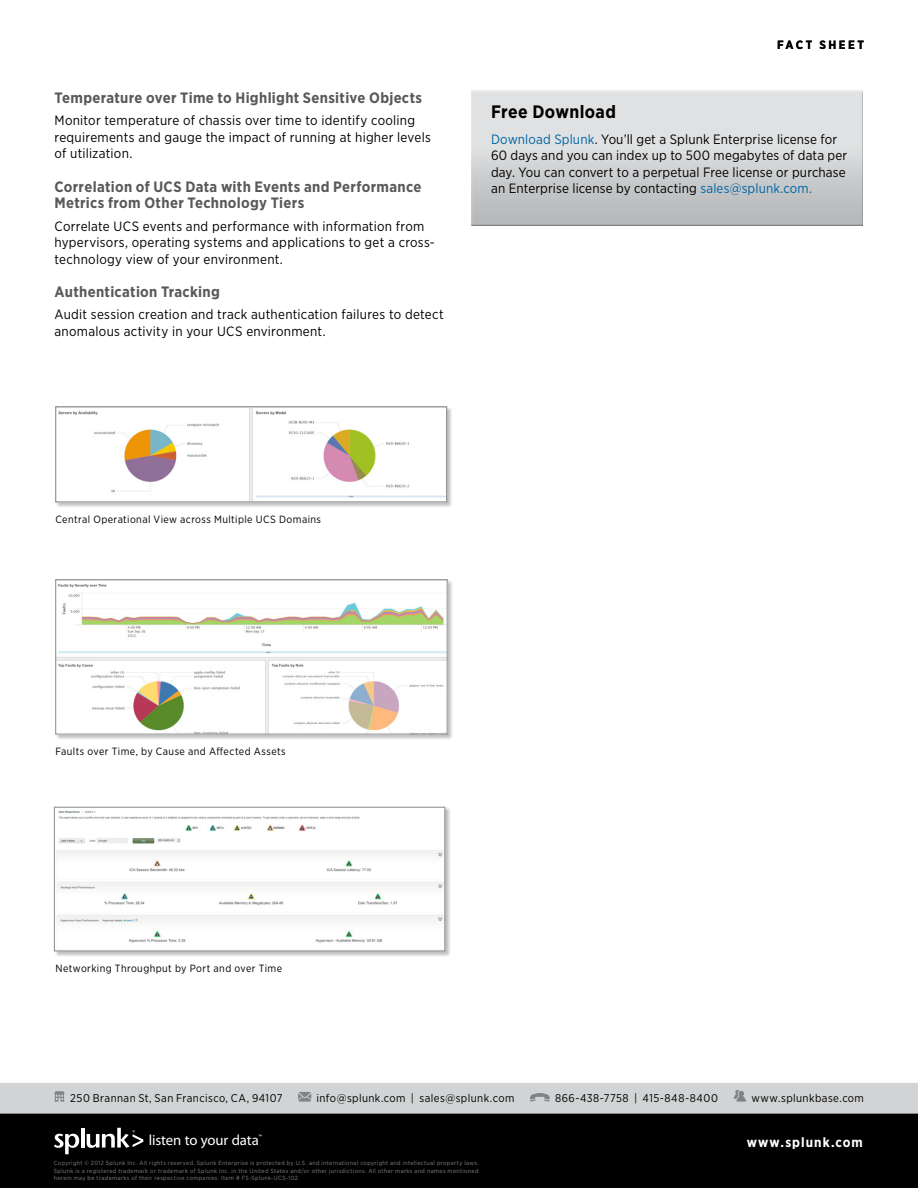
<style>
.page{position:relative;width:918px;height:1188px;background:#fff}
.page>*{position:absolute;margin:0;border:0;box-sizing:border-box;transform-origin:0 0}
.Body_Heading{font:700 18px "Gotham Narrow";letter-spacing:.02em;color:#000}
.Body_Heading_2{font:700 15px/16.5px "Gotham Narrow";letter-spacing:.02em;color:#58595b}
.t1{font:14.7px "Myriad Pro";letter-spacing:-.01em;color:#fff}
.Body_Copy{font:13.5px/16.5px "Gotham Narrow";letter-spacing:.015em;color:#000}
.t2{font:700 13.5px "Gotham Narrow";letter-spacing:.08em;color:#fff}
.Page_Description_-_B{font:700 12px "Gotham Narrow";letter-spacing:.205em;color:#000}
.Contact_Info{font:11.25px "Gotham Narrow";letter-spacing:.04em;color:#000}
.t3{font:10.5px "Gotham Narrow";letter-spacing:.04em;color:#000}
.Legal_Info{font:6px/7.5px "Gotham Narrow";letter-spacing:.065em;color:#808285;text-align:justify}
.s1{color:#0065a4}
</style>
<div class="page">
<div style="left:0;top:1112px;width:918px;height:76px;background:#000"></div>
<svg style="left:54px;top:1134px;width:25px;height:20px"></svg>
<hr style="left:81px;top:1128px;width:3px;height:20px;background:#fff">
<svg style="left:87px;top:1128px;width:56px;height:20px"></svg>
<div style="left:0;top:1083px;width:918px;height:31px;background:#d1d3d4"></div>
<div style="left:469px;top:90px;width:395px;height:137px;background:#000;opacity:.75"></div>
<div style="left:55px;top:406px;width:398px;height:103px;background:#000;opacity:.25"></div>
<svg style="left:55px;top:406px;width:393px;height:97px"></svg>
<div style="left:55px;top:579px;width:399px;height:161px;background:#000;opacity:.25"></div>
<svg style="left:55px;top:579px;width:393px;height:156px"></svg>
<div style="left:54px;top:807px;width:397px;height:150px;background:#000;opacity:.25"></div>
<svg style="left:53px;top:806px;width:393px;height:146px"></svg>
<p class="Body_Heading_2" style="left:55px;top:89px;width:369px">Temperature over Time to Highlight Sensitive Objects</p>
<p class="Body_Copy" style="left:55px;top:112px;width:378px">Monitor temperature of chassis over time to identify cooling requirements and gauge the impact of running at higher levels of utilization.</p>
<p class="Body_Heading_2" style="left:55px;top:178px;width:368px">Correlation of UCS Data with Events and Performance<br>Metrics from Other Technology Tiers</p>
<p class="Body_Copy" style="left:55px;top:217px;width:382px">Correlate UCS events and performance with information from hypervisors, operating systems and applications to get a cross&shy;technology view of your environment.</p>
<p class="Body_Heading_2" style="left:55px;top:283px;width:167px">Authentication Tracking</p>
<p class="Body_Copy" style="left:55px;top:306px;width:391px">Audit session creation and track authentication failures to detect anomalous activity in your UCS environment.</p>
<p class="Page_Description_-_B" style="left:777px;top:38px;width:88px">FACT SHEET</p>
<p class="Body_Heading" style="left:491px;top:101px;width:126px">Free Download</p>
<p class="Body_Copy" style="left:491px;top:131px;width:358px"><span class="s1">Download Splunk</span>. You’ll get a Splunk Enterprise license for 60 days and you can index up to 500 megabytes of data per day. You can convert to a perpetual Free license or purchase an Enterprise license by contacting <span class="s1">sales@splunk.com.</span></p>
<p class="t3" style="left:55px;top:513px;width:267px">Central Operational View across Multiple UCS Domains</p>
<p class="t3" style="left:55px;top:745px;width:232px">Faults over Time, by Cause and Affected Assets</p>
<p class="t3" style="left:55px;top:962px;width:228px">Networking Throughput by Port and over Time</p>
<p class="Contact_Info" style="left:70px;top:1091px;width:214px">250 Brannan St, San Francisco, CA, 94107</p>
<p class="Contact_Info" style="left:317px;top:1091px;width:199px">info@splunk.com | sales@splunk.com</p>
<p class="Contact_Info" style="left:555px;top:1091px;width:164px">866-438-7758 | 415-848-8400</p>
<p class="Contact_Info" style="left:751px;top:1091px;width:114px">www.splunkbase.com</p>
<p class="t1" style="left:149px;top:1131px;width:112px">listen to your data</p>
<p class="t2" style="left:747px;top:1135px;width:118px">www.splunk.com</p>
<p class="Legal_Info" style="left:54px;top:1159px;width:426px">Copyright © 2012 Splunk Inc. All rights reserved. Splunk Enterprise is protected by U.S. and international copyright and intellectual property laws.<br>Splunk is a registered trademark or trademark of Splunk Inc. in the United States and/or other jurisdictions. All other marks and names mentioned herein may be trademarks of their respective companies. Item # FS-Splunk-UCS-102</p>
</div>
